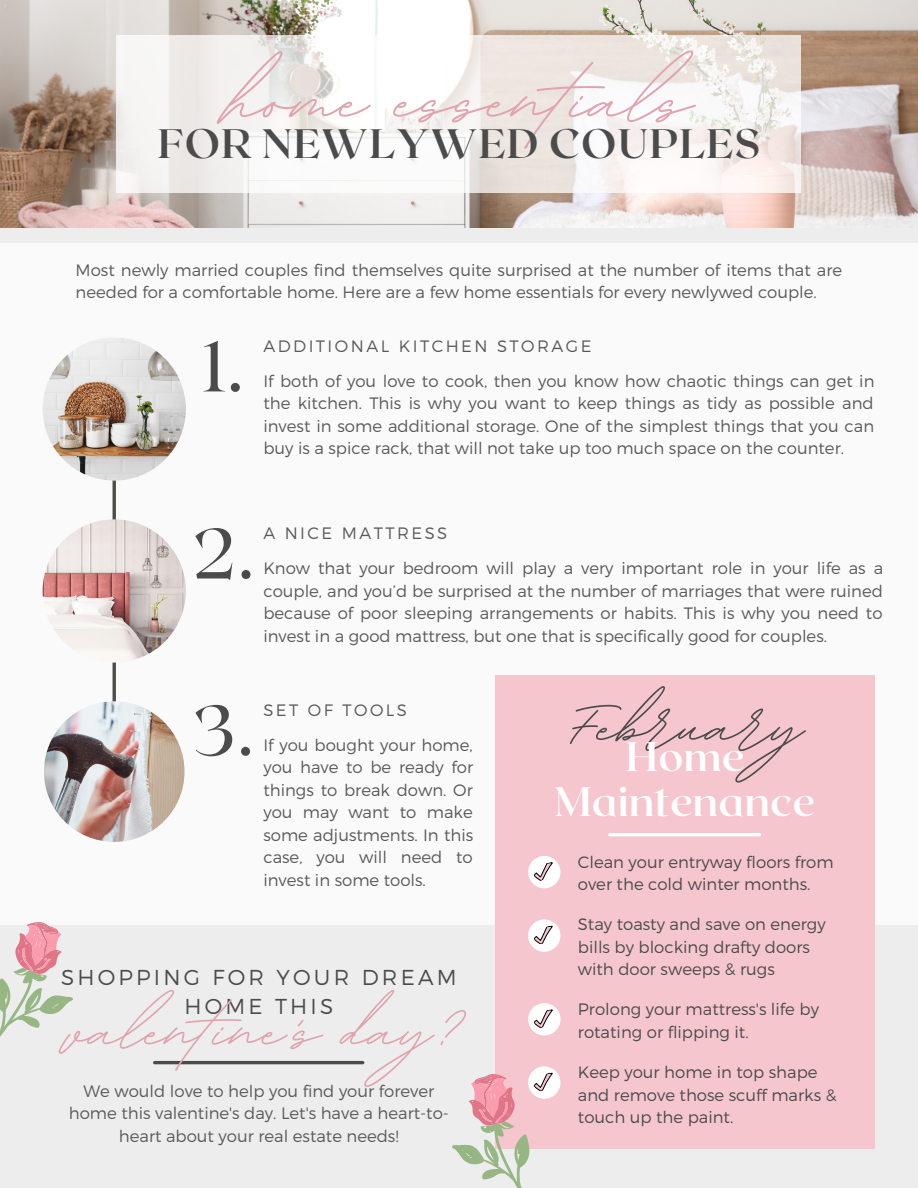
<style>
.page{position:relative;width:918px;height:1188px;background:#fafafa}
.page>*{position:absolute;margin:0;border:0;box-sizing:border-box;transform-origin:0 0}
.t1{font:700 127.5px "BD Script";color:#e1a4af}
.t2{font:700 104.85px "BD Script";color:#e1a4af}
.t3{font:700 104.85px "BD Script";color:#4b4b4b}
.t4{font:70.65px "Roxborough CF";color:#4b4b4b}
.t5{font:700 41.1px "Roxborough CF";letter-spacing:.03em;color:#4b4b4b}
.t6{font:700 41.1px/45px "Roxborough CF";color:#fff;text-align:center}
.t7{font:300 21.6px/29.2px "Montserrat";letter-spacing:.15em;color:#4b4b4b;text-align:center}
.t8{font:300 16.5px/22.5px "Montserrat";color:#595959;text-align:justify}
.t9{font:300 16.5px/22.5px "Montserrat";color:#4b4b4b}
.t10{font:300 16.5px "Montserrat";letter-spacing:.15em;color:#595959}
</style>
<div class="page">
<div style="left:0;top:925px;width:918px;height:263px;background:#ededed"></div>
<div style="left:495px;top:675px;width:379px;height:474px;background:#f6c6cf"></div>
<div style="left:0;top:0;width:918px;height:243px;background:#ededed"></div>
<img style="left:0;top:0;width:918px;height:227px">
<hr style="left:610px;top:833px;width:150px;height:3px;background:#fff">
<svg style="left:117px;top:35px;width:684px;height:157px"></svg>
<div style="left:528px;top:856px;width:33px;height:32px;background:#fff;border-radius:50%"></div>
<div style="left:528px;top:919px;width:33px;height:33px;background:#fff;border-radius:50%"></div>
<div style="left:528px;top:1003px;width:33px;height:33px;background:#fff;border-radius:50%"></div>
<svg style="left:528px;top:1066px;width:33px;height:33px"></svg>
<svg style="left:534px;top:862px;width:19px;height:19px"></svg>
<svg style="left:534px;top:925px;width:19px;height:20px"></svg>
<svg style="left:534px;top:1009px;width:19px;height:19px"></svg>
<hr style="left:113px;top:431px;width:3px;height:352px;background:#4d4b47">
<img style="left:43px;top:337px;width:143px;height:144px;border-radius:50%">
<img style="left:43px;top:519px;width:143px;height:144px;border-radius:50%">
<img style="left:44px;top:701px;width:141px;height:141px;border-radius:50%">
<hr style="left:155px;top:1061px;width:208px;height:3px;background:#4b4b4b">
<svg style="left:452px;top:1068px;width:104px;height:120px"></svg>
<svg style="left:0;top:922px;width:73px;height:115px"></svg>
<h1 class="t1" style="left:226px;top:16px;width:468px">home essentials</h1>
<h3 class="t5" style="left:158px;top:117px;width:604px">FOR NEWLYWED COUPLES</h3>
<p class="t8" style="left:76px;top:258px;width:768px">Most newly married couples find themselves quite surprised at the number of items that are needed for a comfortable home. Here are a few home essentials for every newlywed couple.</p>
<h3 class="t4" style="left:203px;top:321px;width:42px">1.</h3>
<p class="t10" style="left:263px;top:335px;width:330px">ADDITIONAL KITCHEN STORAGE</p>
<p class="t8" style="left:263px;top:369px;width:613px">If both of you love to cook, then you know how chaotic things can get in the kitchen. This is why you want to keep things as tidy as possible and invest in some additional storage. One of the simplest things that you can buy is a spice rack, that will not take up too much space on the counter.</p>
<h3 class="t4" style="left:193px;top:508px;width:63px">2.</h3>
<p class="t10" style="left:263px;top:522px;width:185px">A NICE MATTRESS</p>
<p class="t8" style="left:263px;top:556px;width:621px">Know that your bedroom will play a very important role in your life as a couple, and you’d be surprised at the number of marriages that were ruined because of poor sleeping arrangements or habits. This is why you need to invest in a good mattress, but one that is specifically good for couples.</p>
<h3 class="t4" style="left:193px;top:685px;width:62px">3.</h3>
<p class="t10" style="left:263px;top:699px;width:145px">SET OF TOOLS</p>
<p class="t8" style="left:263px;top:733px;width:211px">If you bought your home, you have to be ready for things to break down. Or you may want to make some adjustments. In this case, you will need to invest in some tools.</p>
<h3 class="t7" style="left:61px;top:961px;width:397px">SHOPPING FOR YOUR DREAM<br>HOME THIS</h3>
<h2 class="t2" style="left:67px;top:962px;width:386px">valentine's day?</h2>
<p class="t8" style="left:69px;top:1079px;width:382px;text-align:center">We would love to help you find your forever home this valentine's day. Let's have a heart-to&shy;heart about your real estate needs!</p>
<h2 class="t3" style="left:567px;top:657px;width:237px">February</h2>
<h3 class="t6" style="left:555px;top:732px;width:262px">Home<br>Maintenance</h3>
<p class="t9" style="left:578px;top:850px;width:257px">Clean your entryway floors from over the cold winter months.</p>
<p class="t9" style="left:578px;top:912px;width:249px">Stay toasty and save on energy bills by blocking drafty doors with door sweeps &amp; rugs</p>
<p class="t9" style="left:578px;top:997px;width:243px">Prolong your mattress's life by rotating or flipping it.</p>
<p class="t9" style="left:578px;top:1060px;width:260px">Keep your home in top shape and remove those scuff marks &amp; touch up the paint.</p>
</div>
